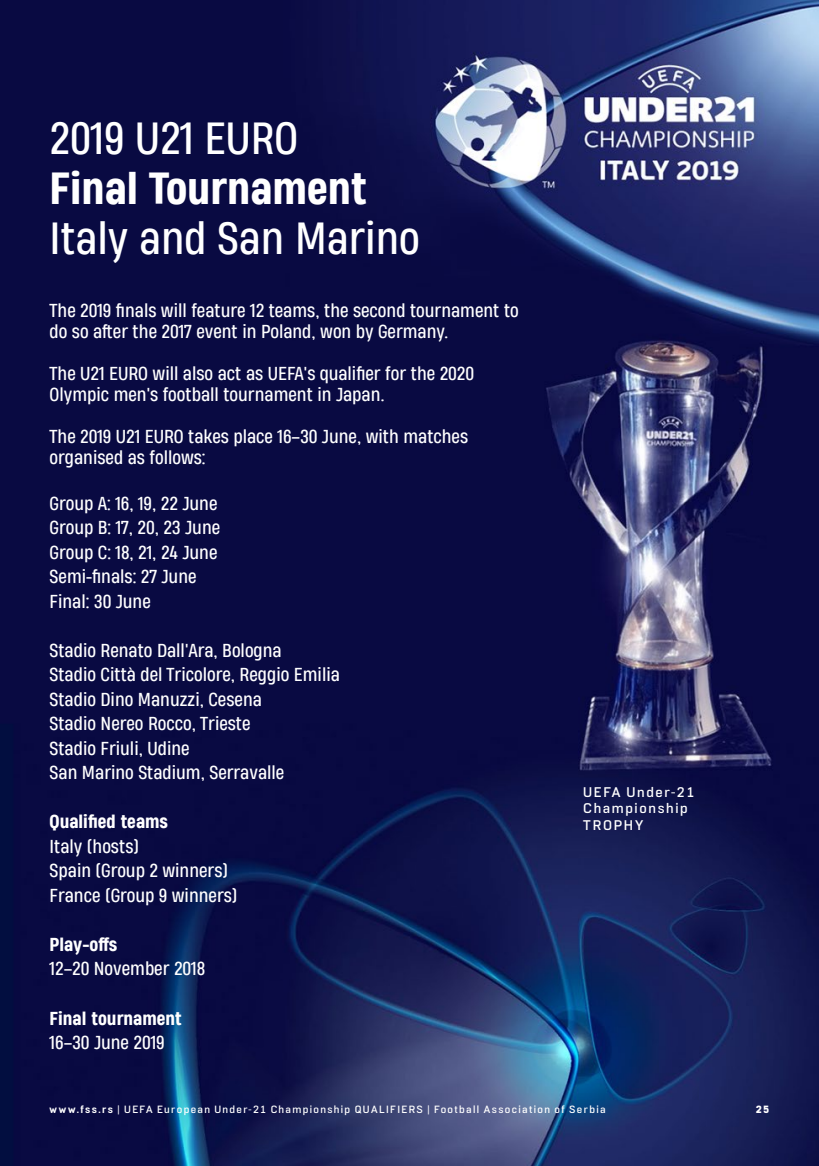
<style>
.page{position:relative;width:819px;height:1166px;background:#fff}
.page>*{position:absolute;margin:0;border:0;box-sizing:border-box;transform-origin:0 0}
.t1{font:500 42px "Heading Pro";color:#fff}
.t2{font:500 42px "Heading Pro";color:#fff}
.t3{font:500 17.5px/24.5px "Heading Pro";color:#fff}
.t4{font:500 17.5px "Heading Pro";color:#fff}
.t5{font:500 14px/16.8px "Normative Pro";letter-spacing:.12em;color:#fff}
.t6{font:500 10.5px "Normative Pro";letter-spacing:.13em;color:#fff}
.t7{font:900 10.5px "Normative Pro";color:#fff}
.s1{font-weight:700}
</style>
<div class="page">
<img style="left:0;top:0;width:819px;height:1166px">
<h1 class="t1" style="left:50px;top:113px;width:250px">2019 U21 EURO</h1>
<h1 class="t2" style="left:50px;top:162px;width:319px">Final Tournament</h1>
<h1 class="t1" style="left:50px;top:213px;width:371px">Italy and San Marino</h1>
<p class="t3" style="left:50px;top:301px;width:470px;line-height:21px">The 2019 finals will feature 12 teams, the second tournament to do so after the 2017 event in Poland, won by Germany.</p>
<p class="t3" style="left:50px;top:364px;width:426px;line-height:21px">The U21 EURO will also act as UEFA's qualifier for the 2020<br>Olympic men's football tournament in Japan.</p>
<p class="t3" style="left:50px;top:427px;width:420px;line-height:21px">The 2019 U21 EURO takes place 16–30 June, with matches organised as follows:</p>
<p class="t3" style="left:50px;top:492px;width:172px">Group A: 16, 19, 22 June<br>Group B: 17, 20, 23 June<br>Group C: 18, 21, 24 June<br>Semi-finals: 27 June<br>Final: 30 June</p>
<p class="t3" style="left:50px;top:639px;width:292px">Stadio Renato Dall'Ara, Bologna<br>Stadio Città del Tricolore, Reggio Emilia<br>Stadio Dino Manuzzi, Cesena<br>Stadio Nereo Rocco, Trieste<br>Stadio Friuli, Udine<br>San Marino Stadium, Serravalle</p>
<p class="t4" style="left:50px;top:811px;width:120px">Qualified teams</p>
<p class="t3" style="left:50px;top:835px;width:189px">Italy (hosts)<br>Spain (Group 2 winners)<br>France (Group 9 winners)</p>
<p class="t4" style="left:50px;top:933px;width:69px">Play-offs</p>
<p class="t3" style="left:50px;top:957px;width:157px">12–20 November 2018</p>
<p class="t4" style="left:50px;top:1007px;width:134px">Final tournament</p>
<p class="t3" style="left:50px;top:1031px;width:117px">16–30 June 2019</p>
<p class="t5" style="left:583px;top:783px;width:113px">UEFA Under-21<br>Championship<br>TROPHY</p>
<p class="t6" style="left:50px;top:1103px;width:557px"><span class="s1">www.fss.rs</span> | UEFA European Under-21 Championship QUALIFIERS | Football Association of Serbia</p>
<p class="t7" style="left:755px;top:1103px;width:15px">25</p>
</div>
